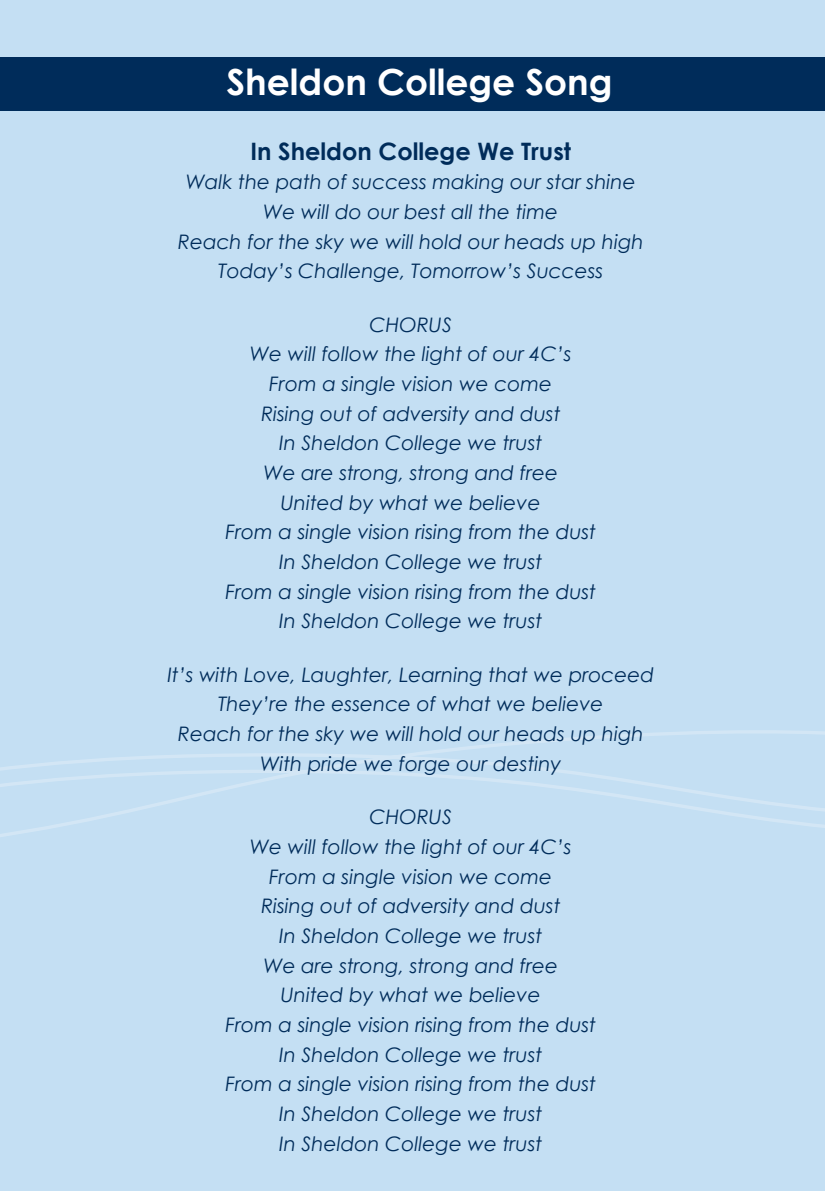
<style>
.page{position:relative;width:825px;height:1191px;background:#c4dff3}
.page>*{position:absolute;margin:0;border:0;box-sizing:border-box;transform-origin:0 0}
.t1{font:700 36px "Century Gothic";color:#fff}
.Subs{font:700 24px "Century Gothic";color:#002c5a}
.Body_Copy{font:italic 20px "Century Gothic";color:#002c5a}
</style>
<div class="page">
<div style="left:0;top:57px;width:825px;height:53px;background:#002c5a"></div>
<svg style="left:0;top:730px;width:825px;height:107px"></svg>
<p class="t1" style="left:227px;top:55px;width:387px">Sheldon College Song</p>
<p class="Subs" style="left:250px;top:133px;width:322px">In Sheldon College We Trust</p>
<p class="Body_Copy" style="left:186px;top:168px;width:451px">Walk the path of success making our star shine</p>
<p class="Body_Copy" style="left:263px;top:198px;width:297px">We will do our best all the time</p>
<p class="Body_Copy" style="left:178px;top:227px;width:467px">Reach for the sky we will hold our heads up high</p>
<p class="Body_Copy" style="left:218px;top:257px;width:386px">Today’s Challenge, Tomorrow’s Success</p>
<p class="Body_Copy" style="left:369px;top:310px;width:84px">CHORUS</p>
<p class="Body_Copy" style="left:250px;top:340px;width:323px">We will follow the light of our 4C’s</p>
<p class="Body_Copy" style="left:269px;top:370px;width:284px">From a single vision we come</p>
<p class="Body_Copy" style="left:261px;top:399px;width:301px">Rising out of adversity and dust</p>
<p class="Body_Copy" style="left:279px;top:429px;width:264px">In Sheldon College we trust</p>
<p class="Body_Copy" style="left:263px;top:459px;width:296px">We are strong, strong and free</p>
<p class="Body_Copy" style="left:281px;top:488px;width:261px">United by what we believe</p>
<p class="Body_Copy" style="left:225px;top:518px;width:372px">From a single vision rising from the dust</p>
<p class="Body_Copy" style="left:279px;top:548px;width:264px">In Sheldon College we trust</p>
<p class="Body_Copy" style="left:225px;top:577px;width:372px">From a single vision rising from the dust</p>
<p class="Body_Copy" style="left:279px;top:607px;width:264px">In Sheldon College we trust</p>
<p class="Body_Copy" style="left:167px;top:660px;width:488px">It’s with Love, Laughter, Learning that we proceed</p>
<p class="Body_Copy" style="left:218px;top:690px;width:387px">They’re the essence of what we believe</p>
<p class="Body_Copy" style="left:178px;top:720px;width:467px">Reach for the sky we will hold our heads up high</p>
<p class="Body_Copy" style="left:260px;top:749px;width:303px">With pride we forge our destiny</p>
<p class="Body_Copy" style="left:369px;top:803px;width:84px">CHORUS</p>
<p class="Body_Copy" style="left:250px;top:832px;width:323px">We will follow the light of our 4C’s</p>
<p class="Body_Copy" style="left:269px;top:862px;width:284px">From a single vision we come</p>
<p class="Body_Copy" style="left:261px;top:892px;width:301px">Rising out of adversity and dust</p>
<p class="Body_Copy" style="left:279px;top:921px;width:264px">In Sheldon College we trust</p>
<p class="Body_Copy" style="left:263px;top:951px;width:296px">We are strong, strong and free</p>
<p class="Body_Copy" style="left:281px;top:981px;width:261px">United by what we believe</p>
<p class="Body_Copy" style="left:225px;top:1010px;width:372px">From a single vision rising from the dust</p>
<p class="Body_Copy" style="left:279px;top:1040px;width:264px">In Sheldon College we trust</p>
<p class="Body_Copy" style="left:225px;top:1070px;width:372px">From a single vision rising from the dust</p>
<p class="Body_Copy" style="left:279px;top:1099px;width:264px">In Sheldon College we trust</p>
<p class="Body_Copy" style="left:279px;top:1129px;width:264px">In Sheldon College we trust</p>
</div>
